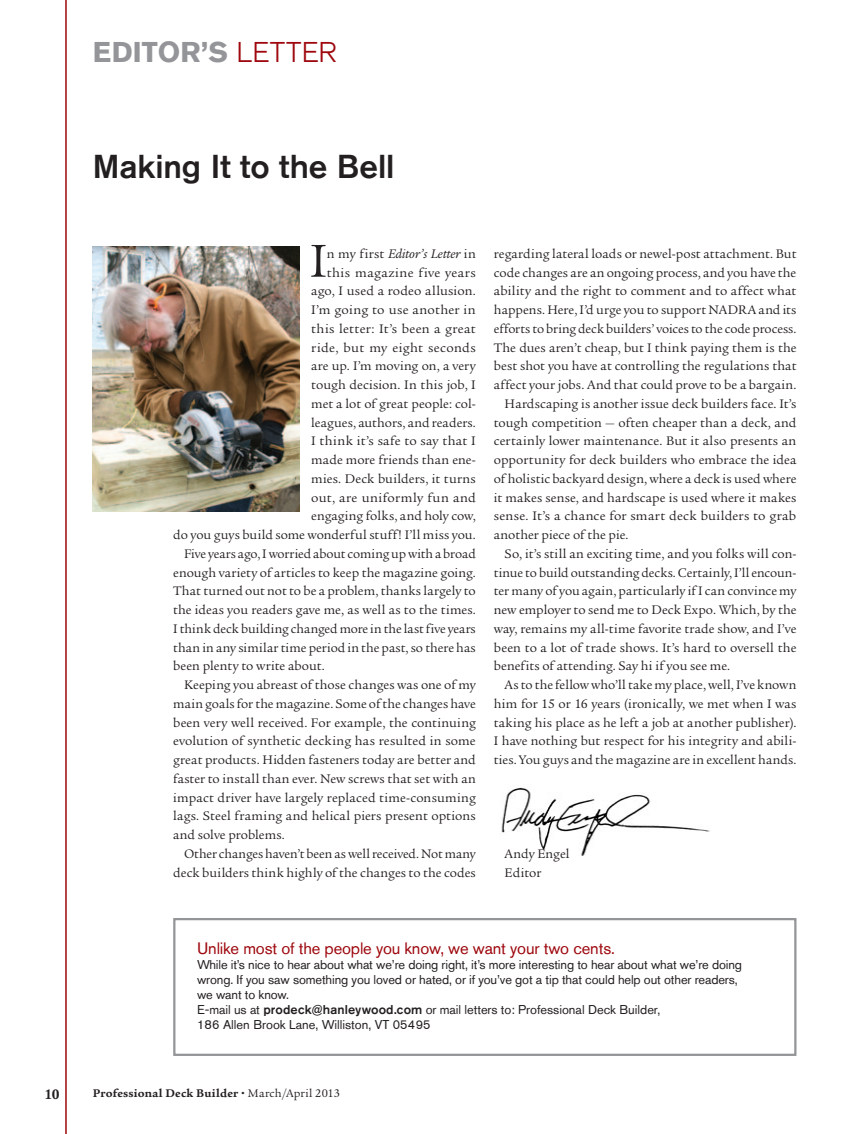
<style>
.page{position:relative;width:864px;height:1134px;background:#fff}
.page>*{position:absolute;margin:0;border:0;box-sizing:border-box;transform-origin:0 0}
.t1{font:50.1px "Legacy Serif Std";color:#231f20}
.t2{font:500 33px "Akzidenz Grotesk Std";color:#231f20}
.t3{font:700 28.5px "Akzidenz Grotesk Std";letter-spacing:.005em;color:#939598}
.t4{font:16.5px "Akzidenz Grotesk Std";letter-spacing:-.01em;color:#9d070d}
.t5{font:700 15px "Legacy Serif Std";color:#231f20}
.t6{font:13.5px/18.8px "Legacy Serif Std";letter-spacing:.005em;color:#231f20}
.t7{font:13.5px "Legacy Serif Std";letter-spacing:.025em;color:#231f20}
.t8{font:13.5px "Legacy Serif Std";letter-spacing:.035em;color:#231f20}
.t9{font:italic 13.5px "Legacy Serif Std";color:#231f20}
.t10{font:12.75px/15px "Akzidenz Grotesk Std";letter-spacing:-.01em;color:#231f20}
.t11{font:700 12px "Legacy Serif Std";letter-spacing:.02em;color:#231f20}
.s1{font-weight:300;color:#9d070d}
.s2{font-style:normal}
.s3{font-weight:500}
.s4{font-weight:900}
.s5{font-weight:400}
</style>
<div class="page">
<img style="left:501px;top:787px;width:209px;height:69px">
<hr style="left:65px;top:0;width:2px;height:1134px;background:#9d070d">
<div style="left:173px;top:918px;width:623px;height:138px;border:2px solid #939598"></div>
<img style="left:93px;top:247px;width:206px;height:265px">
<h3 class="t3" style="left:93px;top:35px;width:246px">EDITOR’S <span class="s1">LETTER</span></h3>
<h2 class="t2" style="left:93px;top:146px;width:303px">Making It to the Bell</h2>
<h1 class="t1" style="left:310px;top:233px;width:18px">I</h1>
<p class="t9" style="left:327px;top:246px;width:151px"><span class="s2">n my first</span> Editor’s Letter <span class="s2">in</span></p>
<p class="t8" style="left:327px;top:265px;width:151px">this magazine five years</p>
<p class="t6" style="left:311px;top:282px;width:166px">ago, I used a rodeo allusion.</p>
<p class="t6" style="left:311px;top:301px;width:166px">I’m going to use another in</p>
<p class="t7" style="left:311px;top:321px;width:166px">this letter: It’s been a great</p>
<p class="t7" style="left:311px;top:340px;width:166px">ride, but my eight seconds</p>
<p class="t6" style="left:311px;top:357px;width:166px">are up. I’m moving on, a very</p>
<p class="t6" style="left:311px;top:376px;width:166px">tough decision. In this job, I</p>
<p class="t6" style="left:311px;top:394px;width:166px">met a lot of great people: col-</p>
<p class="t6" style="left:311px;top:413px;width:166px">leagues, authors, and readers.</p>
<p class="t6" style="left:311px;top:432px;width:166px">I think it’s safe to say that I</p>
<p class="t6" style="left:311px;top:451px;width:166px">made more friends than ene-</p>
<p class="t6" style="left:311px;top:469px;width:166px">mies. Deck builders, it turns</p>
<p class="t8" style="left:311px;top:490px;width:166px">out, are uniformly fun and</p>
<p class="t6" style="left:311px;top:507px;width:166px">engaging folks, and holy cow,</p>
<p class="t6" style="left:173px;top:526px;width:304px">do you guys build some wonderful stuff! I’ll miss you.</p>
<p class="t6" style="left:184px;top:544px;width:293px">Five years ago, I worried about coming up with a broad</p>
<p class="t6" style="left:173px;top:563px;width:304px">enough variety of articles to keep the magazine going.</p>
<p class="t6" style="left:173px;top:582px;width:304px">That turned out not to be a problem, thanks largely to</p>
<p class="t6" style="left:173px;top:601px;width:304px">the ideas you readers gave me, as well as to the times.</p>
<p class="t6" style="left:173px;top:619px;width:304px">I think deck building changed more in the last five years</p>
<p class="t6" style="left:173px;top:638px;width:304px">than in any similar time period in the past, so there has</p>
<p class="t6" style="left:173px;top:657px;width:153px">been plenty to write about.</p>
<p class="t6" style="left:184px;top:676px;width:293px">Keeping you abreast of those changes was one of my</p>
<p class="t6" style="left:173px;top:694px;width:304px">main goals for the magazine. Some of the changes have</p>
<p class="t6" style="left:173px;top:713px;width:304px">been very well received. For example, the continuing</p>
<p class="t6" style="left:173px;top:732px;width:304px">evolution of synthetic decking has resulted in some</p>
<p class="t6" style="left:173px;top:751px;width:304px">great products. Hidden fasteners today are better and</p>
<p class="t6" style="left:173px;top:769px;width:304px">faster to install than ever. New screws that set with an</p>
<p class="t6" style="left:173px;top:788px;width:304px">impact driver have largely replaced time-consuming</p>
<p class="t6" style="left:173px;top:807px;width:304px">lags. Steel framing and helical piers present options</p>
<p class="t6" style="left:173px;top:826px;width:113px">and solve problems.</p>
<p class="t6" style="left:184px;top:844px;width:293px">Other changes haven’t been as well received. Not many</p>
<p class="t6" style="left:173px;top:863px;width:304px">deck builders think highly of the changes to the codes</p>
<p class="t6" style="left:494px;top:245px;width:304px">regarding lateral loads or newel-post attachment. But</p>
<p class="t6" style="left:494px;top:263px;width:304px">code changes are an ongoing process, and you have the</p>
<p class="t6" style="left:494px;top:282px;width:304px">ability and the right to comment and to affect what</p>
<p class="t6" style="left:494px;top:301px;width:304px">happens. Here, I’d urge you to support NADRA and its</p>
<p class="t6" style="left:494px;top:319px;width:304px">efforts to bring deck builders’ voices to the code process.</p>
<p class="t6" style="left:494px;top:338px;width:304px">The dues aren’t cheap, but I think paying them is the</p>
<p class="t6" style="left:494px;top:357px;width:304px">best shot you have at controlling the regulations that</p>
<p class="t6" style="left:494px;top:376px;width:304px">affect your jobs. And that could prove to be a bargain.</p>
<p class="t6" style="left:505px;top:394px;width:293px">Hardscaping is another issue deck builders face. It’s</p>
<p class="t6" style="left:494px;top:413px;width:304px">tough competition — often cheaper than a deck, and</p>
<p class="t6" style="left:494px;top:432px;width:304px">certainly lower maintenance. But it also presents an</p>
<p class="t6" style="left:494px;top:451px;width:304px">opportunity for deck builders who embrace the idea</p>
<p class="t6" style="left:494px;top:469px;width:304px">of holistic backyard design, where a deck is used where</p>
<p class="t6" style="left:494px;top:488px;width:304px">it makes sense, and hardscape is used where it makes</p>
<p class="t6" style="left:494px;top:507px;width:304px">sense. It’s a chance for smart deck builders to grab</p>
<p class="t6" style="left:494px;top:526px;width:136px">another piece of the pie.</p>
<p class="t6" style="left:505px;top:544px;width:293px">So, it’s still an exciting time, and you folks will con-</p>
<p class="t6" style="left:494px;top:563px;width:304px">tinue to build outstanding decks. Certainly, I’ll encoun-</p>
<p class="t6" style="left:494px;top:582px;width:304px">ter many of you again, particularly if I can convince my</p>
<p class="t6" style="left:494px;top:601px;width:304px">new employer to send me to Deck Expo. Which, by the</p>
<p class="t6" style="left:494px;top:619px;width:304px">way, remains my all-time favorite trade show, and I’ve</p>
<p class="t6" style="left:494px;top:638px;width:304px">been to a lot of trade shows. It’s hard to oversell the</p>
<p class="t6" style="left:494px;top:657px;width:238px">benefits of attending. Say hi if you see me.</p>
<p class="t6" style="left:505px;top:676px;width:293px">As to the fellow who’ll take my place, well, I’ve known</p>
<p class="t6" style="left:494px;top:694px;width:304px">him for 15 or 16 years (ironically, we met when I was</p>
<p class="t6" style="left:494px;top:713px;width:304px">taking his place as he left a job at another publisher).</p>
<p class="t6" style="left:494px;top:732px;width:304px">I have nothing but respect for his integrity and abili-</p>
<p class="t6" style="left:494px;top:751px;width:304px">ties. You guys and the magazine are in excellent hands.</p>
<p class="t6" style="left:505px;top:844px;width:66px">Andy Engel<br>Editor</p>
<p class="t4" style="left:197px;top:939px;width:419px">Unlike most of the people you know, we want your two cents.</p>
<p class="t10" style="left:197px;top:957px;width:547px">While it’s nice to hear about what we’re doing right, it’s more interesting to hear about what we’re doing wrong. If you saw something you loved or hated, or if you’ve got a tip that could help out other readers, we want to know.<br>E-mail us at <span class="s3">prodeck@hanleywood.com</span> or mail letters to: Professional Deck Builder,<br>186 Allen Brook Lane, Williston, VT 05495</p>
<p class="t5" style="left:44px;top:1085px;width:17px">10</p>
<p class="t11" style="left:93px;top:1086px;width:249px">Professional Deck Builder <span class="s4">•</span> <span class="s5">March/April 2013</span></p>
</div>
